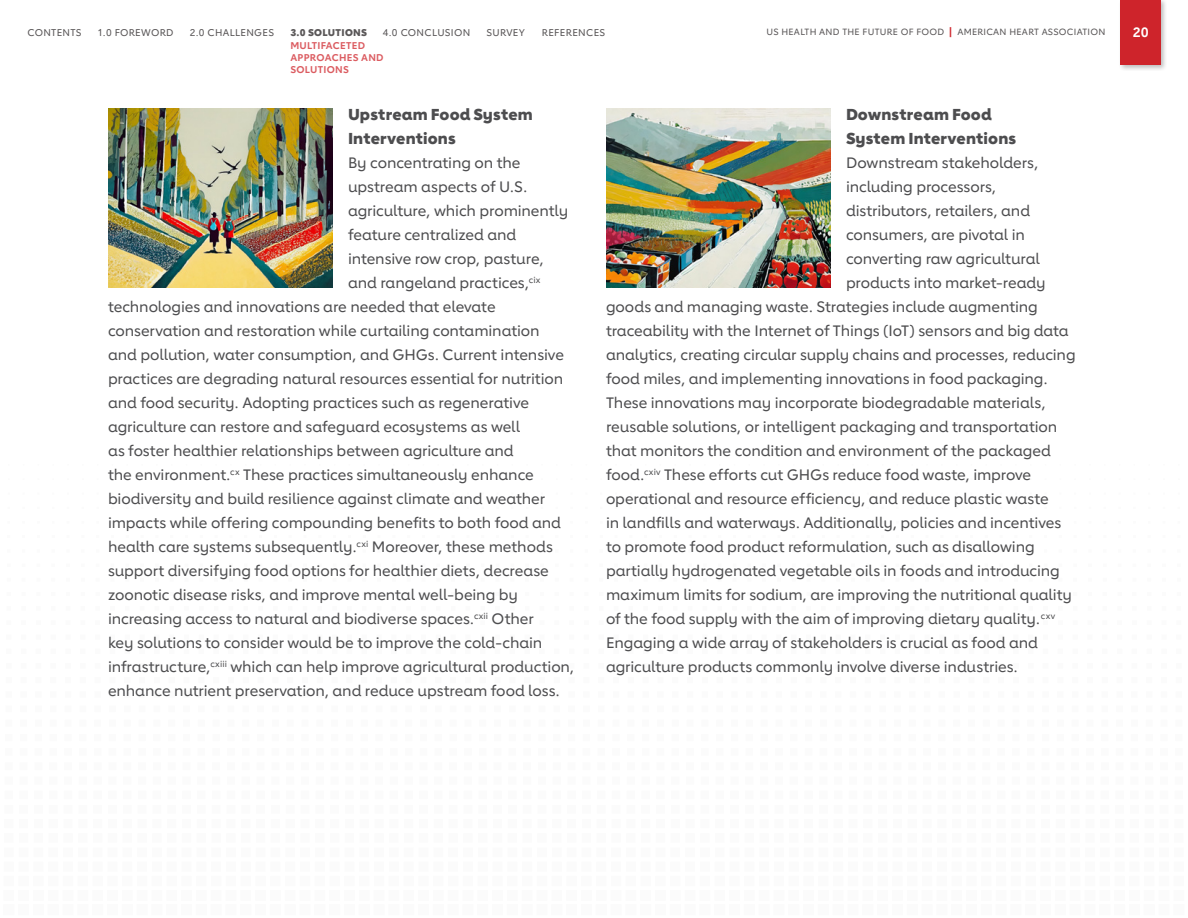
<style>
.page{position:relative;width:1188px;height:918px;background:#fff}
.page>*{position:absolute;margin:0;border:0;box-sizing:border-box;transform-origin:0 0}
.Sub_Hd3{font:800 15.75px/24px "Lub Dub";letter-spacing:.01em;color:#4d4d4f}
.Body_Copy_10PT{font:500 15px "Lub Dub";letter-spacing:-.005em;color:#4d4d4f}
.t1{font:700 13.5px "Lub Dub";color:#fff}
.t2{font:500 9.75px "Lub Dub";letter-spacing:.03em;color:#5a5758}
.t3{font:700 9.75px/12px "Lub Dub";letter-spacing:.03em;color:#db5b60}
.t4{font:800 9.75px "Lub Dub";letter-spacing:.03em;color:#5a5758}
.t5{font:500 9px "Lub Dub";letter-spacing:.03em;color:#5a5758}
.s1{font-weight:700;font-size:10.5px;color:#ce242b}
</style>
<div class="page">
<img style="left:108px;top:108px;width:225px;height:180px">
<img style="left:606px;top:108px;width:225px;height:180px">
<div style="left:1118px;top:0;width:50px;height:71px;background:#231f20;opacity:.3"></div>
<div style="left:1120px;top:0;width:41px;height:65px;background:#ce242b"></div>
<p class="t2" style="left:27px;top:27px;width:56px">CONTENTS</p>
<p class="t2" style="left:98px;top:27px;width:77px">1.0 FOREWORD</p>
<p class="t2" style="left:190px;top:27px;width:86px">2.0 CHALLENGES</p>
<p class="t2" style="left:383px;top:27px;width:89px">4.0 CONCLUSION</p>
<p class="t2" style="left:487px;top:27px;width:40px">SURVEY</p>
<p class="t2" style="left:542px;top:27px;width:65px">REFERENCES</p>
<p class="t1" style="left:1133px;top:24px;width:17px">20</p>
<p class="t3" style="left:290px;top:39px;width:95px">MULTIFACETED<br>APPROACHES AND<br>SOLUTIONS</p>
<p class="t5" style="left:766px;top:27px;width:341px">US HEALTH AND THE FUTURE OF FOOD <span class="s1">|</span> AMERICAN HEART ASSOCIATION</p>
<p class="t4" style="left:290px;top:27px;width:78px">3.0 SOLUTIONS</p>
<p class="Sub_Hd3" style="left:348px;top:102px;width:186px">Upstream Food System<br>Interventions</p>
<p class="Body_Copy_10PT" style="left:348px;top:154px;width:174px">By concentrating on the</p>
<p class="Body_Copy_10PT" style="left:348px;top:178px;width:181px">upstream aspects of U.S.</p>
<p class="Body_Copy_10PT" style="left:348px;top:202px;width:222px">agriculture, which prominently</p>
<p class="Body_Copy_10PT" style="left:348px;top:226px;width:170px">feature centralized and</p>
<p class="Body_Copy_10PT" style="left:348px;top:250px;width:197px">intensive row crop, pasture,</p>
<p class="Body_Copy_10PT" style="left:348px;top:274px;width:194px">and rangeland practices,<sup>cix</sup></p>
<p class="Body_Copy_10PT" style="left:108px;top:298px;width:389px">technologies and innovations are needed that elevate</p>
<p class="Body_Copy_10PT" style="left:108px;top:322px;width:433px">conservation and restoration while curtailing contamination</p>
<p class="Body_Copy_10PT" style="left:108px;top:346px;width:458px">and pollution, water consumption, and GHGs. Current intensive</p>
<p class="Body_Copy_10PT" style="left:108px;top:370px;width:457px">practices are degrading natural resources essential for nutrition</p>
<p class="Body_Copy_10PT" style="left:108px;top:394px;width:423px">and food security. Adopting practices such as regenerative</p>
<p class="Body_Copy_10PT" style="left:108px;top:418px;width:414px">agriculture can restore and safeguard ecosystems as well</p>
<p class="Body_Copy_10PT" style="left:108px;top:442px;width:407px">as foster healthier relationships between agriculture and</p>
<p class="Body_Copy_10PT" style="left:108px;top:466px;width:427px">the environment.<sup>cx</sup> These practices simultaneously enhance</p>
<p class="Body_Copy_10PT" style="left:108px;top:490px;width:439px">biodiversity and build resilience against climate and weather</p>
<p class="Body_Copy_10PT" style="left:108px;top:514px;width:455px">impacts while offering compounding benefits to both food and</p>
<p class="Body_Copy_10PT" style="left:108px;top:538px;width:446px">health care systems subsequently.<sup>cxi</sup> Moreover, these methods</p>
<p class="Body_Copy_10PT" style="left:108px;top:562px;width:443px">support diversifying food options for healthier diets, decrease</p>
<p class="Body_Copy_10PT" style="left:108px;top:586px;width:411px">zoonotic disease risks, and improve mental well-being by</p>
<p class="Body_Copy_10PT" style="left:108px;top:610px;width:427px">increasing access to natural and biodiverse spaces.<sup>cxii</sup> Other</p>
<p class="Body_Copy_10PT" style="left:108px;top:634px;width:436px">key solutions to consider would be to improve the cold-chain</p>
<p class="Body_Copy_10PT" style="left:108px;top:658px;width:468px">infrastructure,<sup>cxiii</sup> which can help improve agricultural production,</p>
<p class="Body_Copy_10PT" style="left:108px;top:682px;width:453px">enhance nutrient preservation, and reduce upstream food loss.</p>
<p class="Sub_Hd3" style="left:846px;top:102px;width:172px">Downstream Food<br>System Interventions</p>
<p class="Body_Copy_10PT" style="left:846px;top:154px;width:194px">Downstream stakeholders,</p>
<p class="Body_Copy_10PT" style="left:846px;top:178px;width:152px">including processors,</p>
<p class="Body_Copy_10PT" style="left:846px;top:202px;width:186px">distributors, retailers, and</p>
<p class="Body_Copy_10PT" style="left:846px;top:226px;width:180px">consumers, are pivotal in</p>
<p class="Body_Copy_10PT" style="left:846px;top:250px;width:195px">converting raw agricultural</p>
<p class="Body_Copy_10PT" style="left:846px;top:274px;width:201px">products into market-ready</p>
<p class="Body_Copy_10PT" style="left:606px;top:298px;width:433px">goods and managing waste. Strategies include augmenting</p>
<p class="Body_Copy_10PT" style="left:606px;top:322px;width:464px">traceability with the Internet of Things (IoT) sensors and big data</p>
<p class="Body_Copy_10PT" style="left:606px;top:346px;width:471px">analytics, creating circular supply chains and processes, reducing</p>
<p class="Body_Copy_10PT" style="left:606px;top:370px;width:443px">food miles, and implementing innovations in food packaging.</p>
<p class="Body_Copy_10PT" style="left:606px;top:394px;width:441px">These innovations may incorporate biodegradable materials,</p>
<p class="Body_Copy_10PT" style="left:606px;top:418px;width:453px">reusable solutions, or intelligent packaging and transportation</p>
<p class="Body_Copy_10PT" style="left:606px;top:442px;width:446px">that monitors the condition and environment of the packaged</p>
<p class="Body_Copy_10PT" style="left:606px;top:466px;width:427px">food.<sup>cxiv</sup> These efforts cut GHGs reduce food waste, improve</p>
<p class="Body_Copy_10PT" style="left:606px;top:490px;width:444px">operational and resource efficiency, and reduce plastic waste</p>
<p class="Body_Copy_10PT" style="left:606px;top:514px;width:457px">in landfills and waterways. Additionally, policies and incentives</p>
<p class="Body_Copy_10PT" style="left:606px;top:538px;width:430px">to promote food product reformulation, such as disallowing</p>
<p class="Body_Copy_10PT" style="left:606px;top:562px;width:455px">partially hydrogenated vegetable oils in foods and introducing</p>
<p class="Body_Copy_10PT" style="left:606px;top:586px;width:468px">maximum limits for sodium, are improving the nutritional quality</p>
<p class="Body_Copy_10PT" style="left:606px;top:610px;width:451px">of the food supply with the aim of improving dietary quality.<sup>cxv</sup></p>
<p class="Body_Copy_10PT" style="left:606px;top:634px;width:434px">Engaging a wide array of stakeholders is crucial as food and</p>
<p class="Body_Copy_10PT" style="left:606px;top:658px;width:413px">agriculture products commonly involve diverse industries.</p>
</div>
